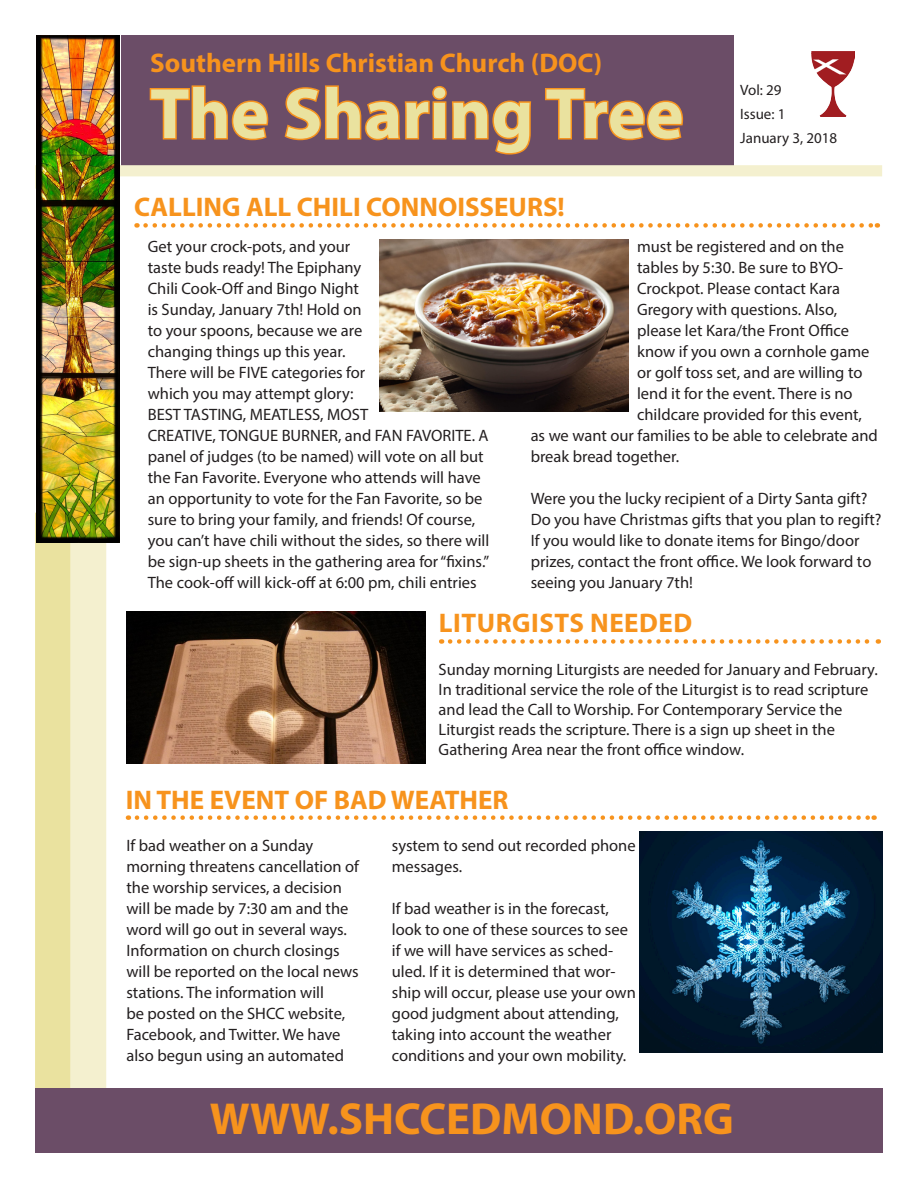
<style>
.page{position:relative;width:918px;height:1188px;background:#fff}
.page>*{position:absolute;margin:0;border:0;box-sizing:border-box;transform-origin:0 0}
.t1{font:700 72px "Myriad Pro";color:#eae29f}
.Masthead{font:700 45px "Myriad Pro";color:#f7931d}
.Headline{font:700 27px "Myriad Pro";color:#f7931d}
.Headline-2{font:700 27px "Myriad Pro";letter-spacing:.02em;color:#f7931d}
.Masthead-2{font:16.5px/21px "Myriad Pro";color:#231f20}
.Body{font:16.5px/21px "Myriad Pro";color:#231f20}
.Masthead-3{font:15px "Myriad Pro";color:#231f20}
</style>
<div class="page">
<div style="left:121px;top:35px;width:612px;height:130px;background:#6b4d67"></div>
<div style="left:35px;top:513px;width:36px;height:640px;background:#eae29f"></div>
<div style="left:71px;top:513px;width:35px;height:640px;background:#f4f0cf"></div>
<svg style="left:35px;top:165px;width:847px;height:24px"></svg>
<img style="left:36px;top:35px;width:84px;height:508px">
<div style="left:35px;top:1088px;width:848px;height:65px;background:#6b4d67"></div>
<img style="left:811px;top:52px;width:43px;height:65px">
<svg style="left:146px;top:223px;width:732px;height:5px"></svg>
<img style="left:379px;top:240px;width:249px;height:171px">
<svg style="left:450px;top:639px;width:429px;height:5px"></svg>
<img style="left:126px;top:611px;width:300px;height:153px">
<svg style="left:137px;top:815px;width:738px;height:5px"></svg>
<img style="left:639px;top:831px;width:244px;height:222px">
<svg style="left:149px;top:85px;width:120px;height:56px"></svg>
<svg style="left:284px;top:85px;width:248px;height:70px"></svg>
<svg style="left:545px;top:88px;width:139px;height:53px"></svg>
<p class="Headline" style="left:150px;top:45px;width:454px">Southern Hills Christian Church (DOC)</p>
<p class="t1" style="left:150px;top:67px;width:535px">The Sharing Tree</p>
<p class="Masthead-3" style="left:740px;top:81px;width:43px">Vol: 29</p>
<p class="Masthead-3" style="left:740px;top:105px;width:47px">Issue: 1</p>
<p class="Masthead-3" style="left:740px;top:129px;width:98px">January 3, 2018</p>
<p class="Headline" style="left:134px;top:190px;width:432px">CALLING ALL CHILI CONNOISSEURS!</p>
<p class="Masthead-2" style="left:148px;top:236px;width:343px">Get your crock-pots, and your<br>taste buds ready! The Epiphany<br>Chili Cook-Off and Bingo Night<br>is Sunday, January 7th! Hold on<br>to your spoons, because we are<br>changing things up this year.<br>There will be FIVE categories for<br>which you may attempt glory:<br>BEST TASTING, MEATLESS, MOST<br>CREATIVE, TONGUE BURNER, and FAN FAVORITE. A panel of judges (to be named) will vote on all but the Fan Favorite. Everyone who attends will have an opportunity to vote for the Fan Favorite, so be sure to bring your family, and friends! Of course, you can’t have chili without the sides, so there will be sign-up sheets in the gathering area for “fixins.”</p>
<p class="Masthead-2" style="left:148px;top:572px;width:331px">The cook-off will kick-off at 6:00 pm, chili entries</p>
<p class="Masthead-2" style="left:637px;top:236px;width:208px">must be registered and on the</p>
<p class="Masthead-2" style="left:637px;top:257px;width:208px">tables by 5:30. Be sure to BYO-</p>
<p class="Masthead-2" style="left:637px;top:278px;width:204px">Crockpot. Please contact Kara</p>
<p class="Masthead-2" style="left:637px;top:299px;width:202px">Gregory with questions. Also,</p>
<p class="Masthead-2" style="left:637px;top:320px;width:213px">please let Kara/the Front Office</p>
<p class="Masthead-2" style="left:637px;top:341px;width:234px">know if you own a cornhole game</p>
<p class="Masthead-2" style="left:637px;top:362px;width:227px">or golf toss set, and are willing to</p>
<p class="Masthead-2" style="left:637px;top:383px;width:217px">lend it for the event. There is no</p>
<p class="Masthead-2" style="left:637px;top:404px;width:226px">childcare provided for this event,</p>
<p class="Masthead-2" style="left:531px;top:425px;width:349px">as we want our families to be able to celebrate and</p>
<p class="Masthead-2" style="left:531px;top:446px;width:150px">break bread together.</p>
<p class="Masthead-2" style="left:531px;top:488px;width:352px">Were you the lucky recipient of a Dirty Santa gift?<br>Do you have Christmas gifts that you plan to regift?<br>If you would like to donate items for Bingo/door prizes, contact the front office. We look forward to seeing you January 7th!</p>
<p class="Headline-2" style="left:439px;top:606px;width:255px">LITURGISTS NEEDED</p>
<p class="Body" style="left:439px;top:660px;width:441px;line-height:19.8px">Sunday morning Liturgists are needed for January and February.<br>In traditional service the role of the Liturgist is to read scripture and lead the Call to Worship. For Contemporary Service the Liturgist reads the scripture. There is a sign up sheet in the Gathering Area near the front office window.</p>
<p class="Headline" style="left:126px;top:782px;width:384px">IN THE EVENT OF BAD WEATHER</p>
<p class="Body" style="left:126px;top:835px;width:234px">If bad weather on a Sunday morning threatens cancellation of the worship services, a decision will be made by 7:30 am and the word will go out in several ways.<br>Information on church closings will be reported on the local news stations. The information will<br>be posted on the SHCC website,<br>Facebook, and Twitter. We have also begun using an automated</p>
<p class="Body" style="left:392px;top:835px;width:245px">system to send out recorded phone messages.</p>
<p class="Body" style="left:392px;top:898px;width:246px">If bad weather is in the forecast, look to one of these sources to see if we will have services as sched&shy;uled. If it is determined that wor&shy;ship will occur, please use your own good judgment about attending, taking into account the weather conditions and your own mobility.</p>
<p class="Masthead" style="left:210px;top:1089px;width:525px">WWW.SHCCEDMOND.ORG</p>
</div>
